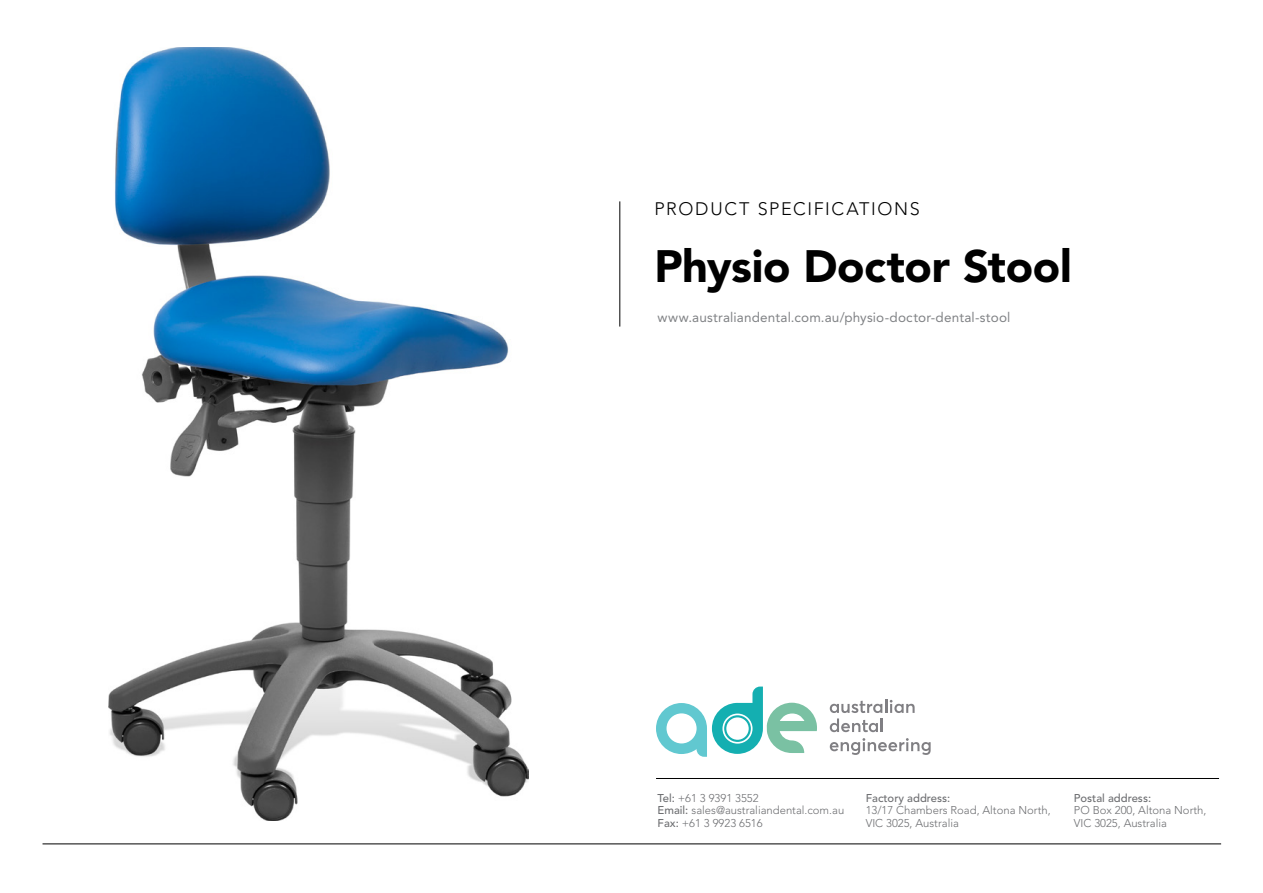
<style>
.page{position:relative;width:1263px;height:893px;background:#fff}
.page>*{position:absolute;margin:0;border:0;box-sizing:border-box;transform-origin:0 0}
.t1{font:900 45px "Avenir";letter-spacing:-.01em;color:#000}
.t2{font:300 18px "Avenir";letter-spacing:.09em;color:#000}
.t3{font:13.5px "Avenir";letter-spacing:.01em;color:#808285}
.t4{font:300 11.25px/12.8px "Avenir";color:#6d6e71}
.t5{font:500 11.25px "Avenir";color:#6d6e71}
.s1{font-weight:500}
</style>
<div class="page">
<svg style="left:830px;top:699px;width:85px;height:33px"></svg>
<svg style="left:830px;top:738px;width:101px;height:17px"></svg>
<svg style="left:656px;top:687px;width:161px;height:70px"></svg>
<hr style="left:619px;top:201px;width:1px;height:126px;background:#000">
<hr style="left:43px;top:843px;width:1178px;height:1px;background:#000">
<hr style="left:656px;top:778px;width:563px;height:1px;background:#000">
<img style="left:109px;top:47px;width:420px;height:773px">
<h2 class="t2" style="left:654px;top:198px;width:267px">PRODUCT SPECIFICATIONS</h2>
<h1 class="t1" style="left:654px;top:239px;width:419px">Physio Doctor Stool</h1>
<p class="t3" style="left:657px;top:309px;width:354px">www.australiandental.com.au/physio-doctor-dental-stool</p>
<p class="t4" style="left:657px;top:791px;width:188px"><span class="s1">Tel:</span> +61 3 9391 3552<br><span class="s1">Email:</span> sales@australiandental.com.au<br><span class="s1">Fax:</span> +61 3 9923 6516</p>
<p class="t5" style="left:866px;top:791px;width:86px">Factory address:</p>
<p class="t4" style="left:866px;top:804px;width:186px">13/17 Chambers Road, Altona North,<br>VIC 3025, Australia</p>
<p class="t5" style="left:1074px;top:791px;width:79px">Postal address:</p>
<p class="t4" style="left:1074px;top:804px;width:134px">PO Box 200, Altona North,<br>VIC 3025, Australia</p>
</div>
